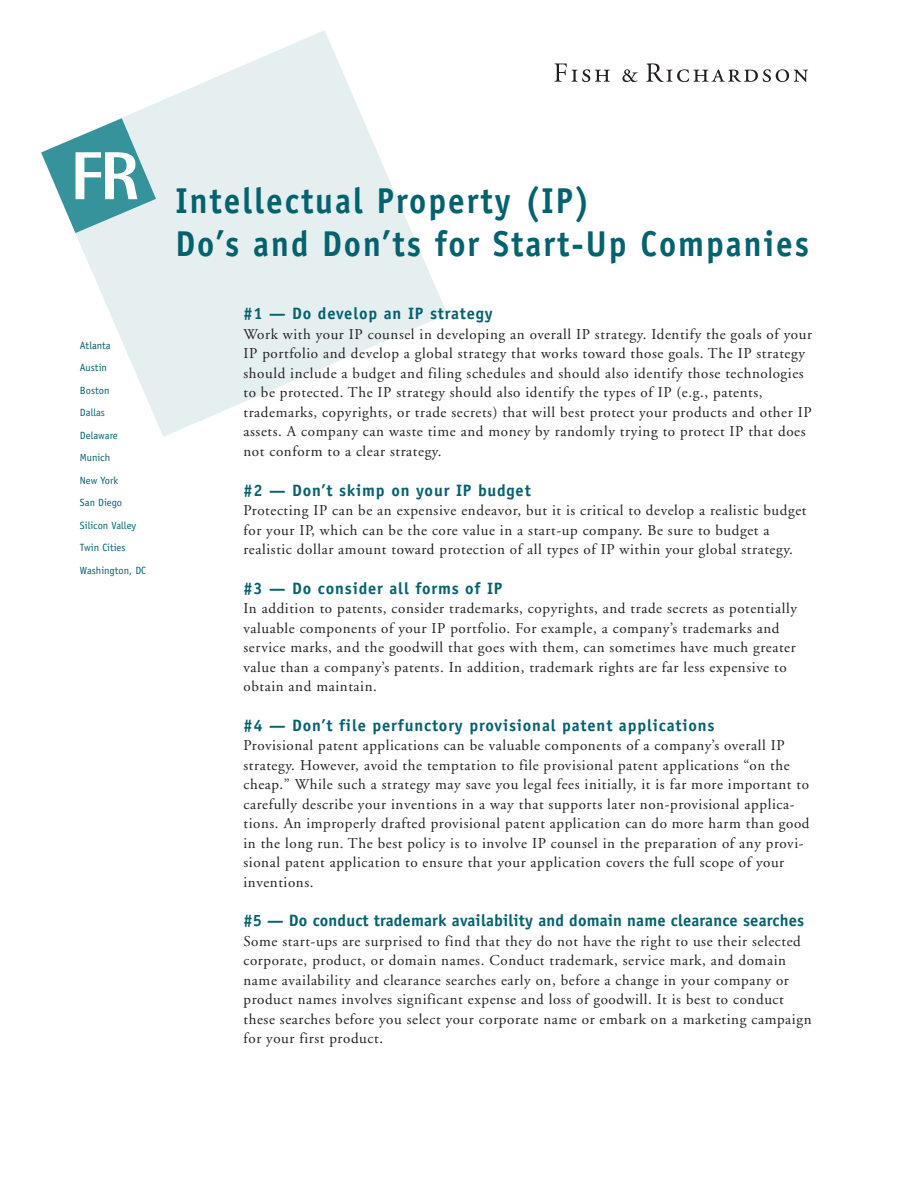
<style>
.page{position:relative;width:918px;height:1188px;background:#fff}
.page>*{position:absolute;margin:0;border:0;box-sizing:border-box;transform-origin:0 0}
.t1{font:700 36px/43.2px "Officina Sans";letter-spacing:.06em;color:#04616e;scale:.92 1}
.t2{font:700 16.5px "Officina Sans";letter-spacing:.05em;color:#04616e}
.t3{font:700 16.5px "Officina Sans";letter-spacing:.01em;color:#04616e}
.t4{font:15px/19.5px "Adobe Garamond";letter-spacing:.04em;color:#231f20}
.t5{font:10.5px/22.5px "Officina Sans";color:#04616e}
</style>
<div class="page">
<svg style="left:75px;top:30px;width:372px;height:407px;fill:#e6eff0"></svg>
<svg style="left:41px;top:118px;width:115px;height:115px"></svg>
<svg style="left:554px;top:63px;width:56px;height:19px"></svg>
<svg style="left:622px;top:69px;width:16px;height:13px"></svg>
<svg style="left:646px;top:63px;width:162px;height:19px"></svg>
<p class="t5" style="left:80px;top:334px;width:68px">Atlanta<br>Austin<br>Boston<br>Dallas<br>Delaware<br>Munich<br>New York<br>San Diego<br>Silicon Valley<br>Twin Cities<br>Washington, DC</p>
<h1 class="t1" style="left:176px;top:179px;width:690px">Intellectual Property (IP)<br>Do’s and Don’ts for Start-Up Companies</h1>
<p class="t2" style="left:244px;top:304px;width:251px">#1 — Do develop an IP strategy</p>
<p class="t4" style="left:244px;top:325px;width:570px">Work with your IP counsel in developing an overall IP strategy. Identify the goals of your IP portfolio and develop a global strategy that works toward those goals. The IP strategy should include a budget and filing schedules and should also identify those technologies to be protected. The IP strategy should also identify the types of IP (e.g., patents, trademarks, copyrights, or trade secrets) that will best protect your products and other IP assets. A company can waste time and money by randomly trying to protect IP that does not conform to a clear strategy.</p>
<p class="t2" style="left:244px;top:480px;width:289px">#2 — Don’t skimp on your IP budget</p>
<p class="t4" style="left:244px;top:501px;width:565px">Protecting IP can be an expensive endeavor, but it is critical to develop a realistic budget for your IP, which can be the core value in a start-up company. Be sure to budget a realistic dollar amount toward protection of all types of IP within your global strategy.</p>
<p class="t2" style="left:244px;top:578px;width:261px">#3 — Do consider all forms of IP</p>
<p class="t4" style="left:244px;top:599px;width:555px">In addition to patents, consider trademarks, copyrights, and trade secrets as potentially valuable components of your IP portfolio. For example, a company’s trademarks and service marks, and the goodwill that goes with them, can sometimes have much greater value than a company’s patents. In addition, trademark rights are far less expensive to obtain and maintain.</p>
<p class="t2" style="left:244px;top:715px;width:473px">#4 — Don’t file perfunctory provisional patent applications</p>
<p class="t4" style="left:244px;top:736px;width:568px">Provisional patent applications can be valuable components of a company’s overall IP strategy. However, avoid the temptation to file provisional patent applications “on the cheap.” While such a strategy may save you legal fees initially, it is far more important to carefully describe your inventions in a way that supports later non-provisional applica&shy;tions. An improperly drafted provisional patent application can do more harm than good in the long run. The best policy is to involve IP counsel in the preparation of any provi&shy;sional patent application to ensure that your application covers the full scope of your inventions.</p>
<p class="t3" style="left:244px;top:910px;width:562px">#5 — Do conduct trademark availability and domain name clearance searches</p>
<p class="t4" style="left:244px;top:932px;width:570px">Some start-ups are surprised to find that they do not have the right to use their selected corporate, product, or domain names. Conduct trademark, service mark, and domain name availability and clearance searches early on, before a change in your company or product names involves significant expense and loss of goodwill. It is best to conduct these searches before you select your corporate name or embark on a marketing campaign for your first product.</p>
</div>
